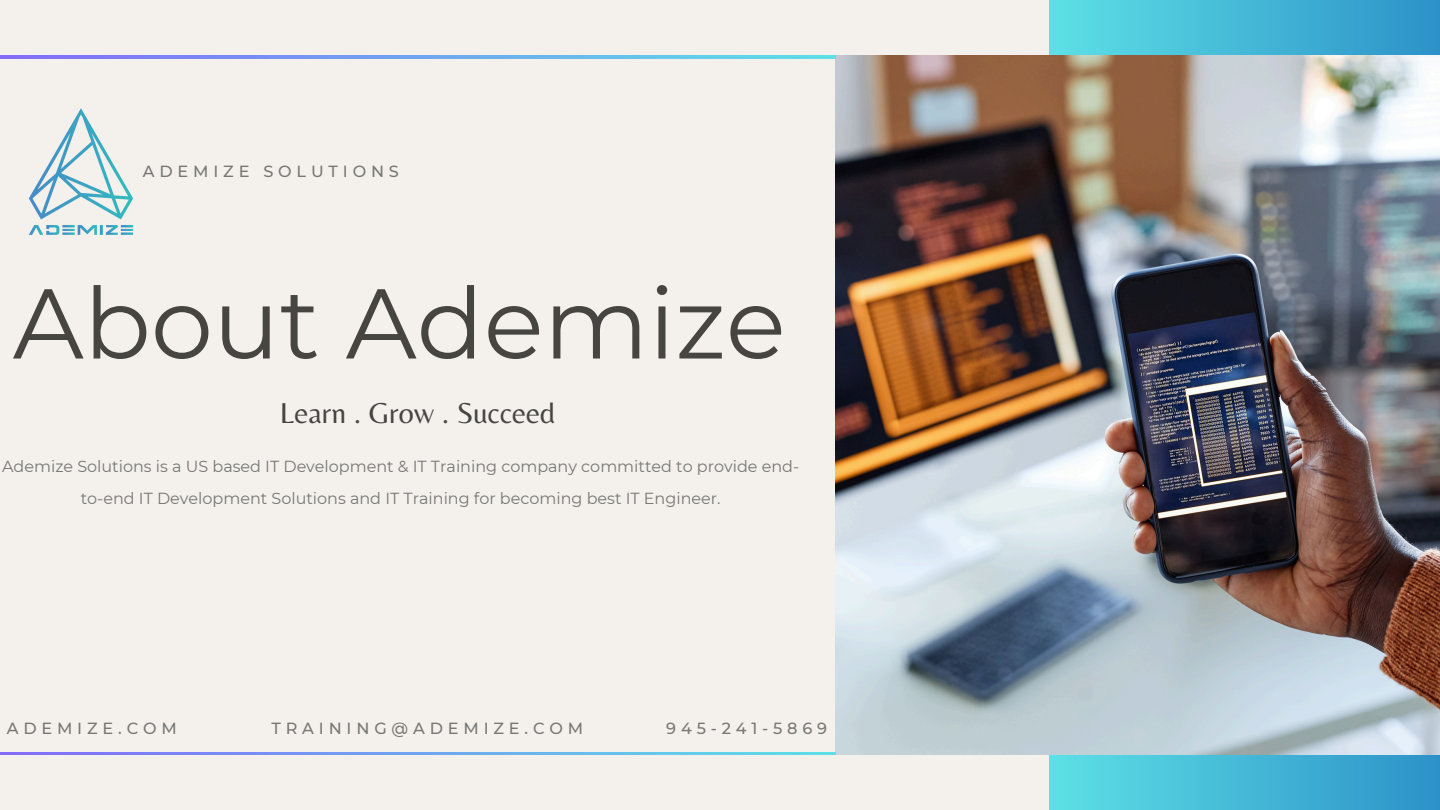
<style>
.page{position:relative;width:1440px;height:810px;background:#f4f1ed}
.page>*{position:absolute;margin:0;border:0;box-sizing:border-box;transform-origin:0 0}
.t1{font:99px "Montserrat";color:#464542}
.t2{font:30px "Belleza";color:#464542}
.t3{font:500 16.1px "Montserrat";letter-spacing:.3em;color:#777775}
.t4{font:16px/31.5px "Montserrat";color:#777775;text-align:center}
</style>
<div class="page">
<div style="left:1050px;top:0;width:390px;height:810px;background:linear-gradient(to right,#5fe0e6,#2f93c9)"></div>
<img style="left:835px;top:55px;width:605px;height:699px">
<hr style="left:0;top:752px;width:835px;height:3px;background:#fff">
<hr style="left:0;top:56px;width:835px;height:2px;background:#fff">
<img style="left:28px;top:108px;width:106px;height:127px">
<h1 class="t3" style="left:143px;top:161px;width:258px">ADEMIZE SOLUTIONS</h1>
<h3 class="t1" style="left:13px;top:263px;width:774px">About Ademize</h3>
<h2 class="t2" style="left:280px;top:395px;width:277px">Learn . Grow . Succeed</h2>
<p class="t4" style="left:2px;top:451px;width:799px">Ademize Solutions is a US based IT Development &amp; IT Training company committed to provide end&shy;to-end IT Development Solutions and IT Training for becoming best IT Engineer.</p>
<p class="t3" style="left:7px;top:719px;width:172px">ADEMIZE.COM</p>
<h3 class="t3" style="left:271px;top:719px;width:313px">TRAINING@ADEMIZE.COM</h3>
<h3 class="t3" style="left:666px;top:719px;width:162px">945-241-5869</h3>
</div>
